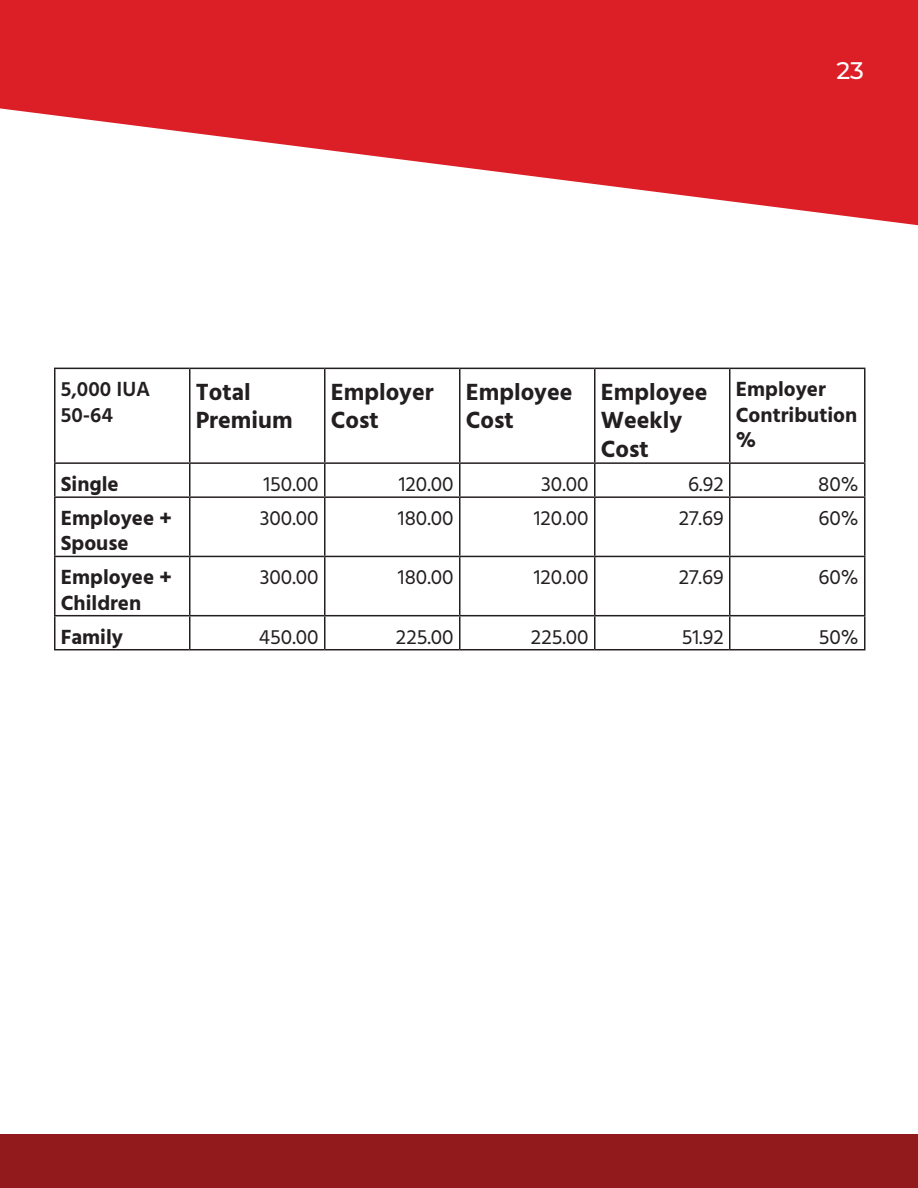
<style>
.page{position:relative;width:918px;height:1188px;background:#fff}
.page>*{position:absolute;margin:0;border:0;box-sizing:border-box;transform-origin:0 0}
.Hind_Body_text{font:700 24px/28.8px "Hind";color:#231f20}
.t1{font:500 24px "Montserrat";color:#fff}
.Hind_Body_text-2{font:21px "Hind";color:#231f20}
.Hind_Body_text-3{font:700 21px/25.2px "Hind";color:#231f20}
.Hind_Body_text-4{font:600 21px "Hind";color:#231f20}
</style>
<div class="page">
<svg style="left:0;top:0;width:918px;height:226px;fill:#dc1f27"></svg>
<div style="left:0;top:0;width:227px;height:108px;background:#dc1f27"></div>
<div style="left:0;top:1134px;width:918px;height:54px;background:#92191c"></div>
<hr style="left:54px;top:368px;width:136px;height:1px;background:#231f20">
<hr style="left:54px;top:369px;width:2px;height:93px;background:#231f20">
<hr style="left:190px;top:368px;width:135px;height:1px;background:#231f20">
<hr style="left:189px;top:369px;width:1px;height:93px;background:#231f20">
<hr style="left:325px;top:368px;width:135px;height:1px;background:#231f20">
<hr style="left:324px;top:369px;width:2px;height:93px;background:#231f20">
<hr style="left:460px;top:368px;width:135px;height:1px;background:#231f20">
<hr style="left:459px;top:369px;width:1px;height:93px;background:#231f20">
<hr style="left:595px;top:368px;width:135px;height:1px;background:#231f20">
<hr style="left:594px;top:369px;width:2px;height:93px;background:#231f20">
<hr style="left:730px;top:368px;width:136px;height:1px;background:#231f20">
<hr style="left:729px;top:369px;width:1px;height:93px;background:#231f20">
<hr style="left:864px;top:369px;width:2px;height:93px;background:#231f20">
<hr style="left:54px;top:462px;width:136px;height:2px;background:#231f20">
<hr style="left:54px;top:464px;width:2px;height:32px;background:#231f20">
<hr style="left:190px;top:462px;width:135px;height:2px;background:#231f20">
<hr style="left:189px;top:464px;width:1px;height:32px;background:#231f20">
<hr style="left:325px;top:462px;width:135px;height:2px;background:#231f20">
<hr style="left:324px;top:464px;width:2px;height:32px;background:#231f20">
<hr style="left:460px;top:462px;width:135px;height:2px;background:#231f20">
<hr style="left:459px;top:464px;width:1px;height:32px;background:#231f20">
<hr style="left:595px;top:462px;width:135px;height:2px;background:#231f20">
<hr style="left:594px;top:464px;width:2px;height:32px;background:#231f20">
<hr style="left:730px;top:462px;width:136px;height:2px;background:#231f20">
<hr style="left:729px;top:464px;width:1px;height:32px;background:#231f20">
<hr style="left:864px;top:464px;width:2px;height:32px;background:#231f20">
<hr style="left:54px;top:496px;width:136px;height:2px;background:#231f20">
<hr style="left:54px;top:498px;width:2px;height:58px;background:#231f20">
<hr style="left:190px;top:496px;width:135px;height:2px;background:#231f20">
<hr style="left:189px;top:498px;width:1px;height:58px;background:#231f20">
<hr style="left:325px;top:496px;width:135px;height:2px;background:#231f20">
<hr style="left:324px;top:498px;width:2px;height:58px;background:#231f20">
<hr style="left:460px;top:496px;width:135px;height:2px;background:#231f20">
<hr style="left:459px;top:498px;width:1px;height:58px;background:#231f20">
<hr style="left:595px;top:496px;width:135px;height:2px;background:#231f20">
<hr style="left:594px;top:498px;width:2px;height:58px;background:#231f20">
<hr style="left:730px;top:496px;width:136px;height:2px;background:#231f20">
<hr style="left:729px;top:498px;width:1px;height:58px;background:#231f20">
<hr style="left:864px;top:498px;width:2px;height:58px;background:#231f20">
<hr style="left:54px;top:556px;width:136px;height:1px;background:#231f20">
<hr style="left:54px;top:557px;width:2px;height:58px;background:#231f20">
<hr style="left:190px;top:556px;width:135px;height:1px;background:#231f20">
<hr style="left:189px;top:557px;width:1px;height:58px;background:#231f20">
<hr style="left:325px;top:556px;width:135px;height:1px;background:#231f20">
<hr style="left:324px;top:557px;width:2px;height:58px;background:#231f20">
<hr style="left:460px;top:556px;width:135px;height:1px;background:#231f20">
<hr style="left:459px;top:557px;width:1px;height:58px;background:#231f20">
<hr style="left:595px;top:556px;width:135px;height:1px;background:#231f20">
<hr style="left:594px;top:557px;width:2px;height:58px;background:#231f20">
<hr style="left:730px;top:556px;width:136px;height:1px;background:#231f20">
<hr style="left:729px;top:557px;width:1px;height:58px;background:#231f20">
<hr style="left:864px;top:557px;width:2px;height:58px;background:#231f20">
<hr style="left:54px;top:615px;width:136px;height:1px;background:#231f20">
<hr style="left:54px;top:616px;width:2px;height:33px;background:#231f20">
<hr style="left:190px;top:615px;width:135px;height:1px;background:#231f20">
<hr style="left:189px;top:616px;width:1px;height:33px;background:#231f20">
<hr style="left:325px;top:615px;width:135px;height:1px;background:#231f20">
<hr style="left:324px;top:616px;width:2px;height:33px;background:#231f20">
<hr style="left:460px;top:615px;width:135px;height:1px;background:#231f20">
<hr style="left:459px;top:616px;width:1px;height:33px;background:#231f20">
<hr style="left:595px;top:615px;width:135px;height:1px;background:#231f20">
<hr style="left:594px;top:616px;width:2px;height:33px;background:#231f20">
<hr style="left:730px;top:615px;width:136px;height:1px;background:#231f20">
<hr style="left:729px;top:616px;width:1px;height:33px;background:#231f20">
<hr style="left:864px;top:616px;width:2px;height:33px;background:#231f20">
<hr style="left:54px;top:649px;width:136px;height:1px;background:#231f20">
<hr style="left:190px;top:649px;width:135px;height:1px;background:#231f20">
<hr style="left:325px;top:649px;width:135px;height:1px;background:#231f20">
<hr style="left:460px;top:649px;width:135px;height:1px;background:#231f20">
<hr style="left:595px;top:649px;width:135px;height:1px;background:#231f20">
<hr style="left:730px;top:649px;width:136px;height:1px;background:#231f20">
<p class="t1" style="left:836px;top:53px;width:29px">23</p>
<p class="Hind_Body_text-4" style="left:61px;top:375px;width:91px">5,000 IUA</p>
<p class="Hind_Body_text-4" style="left:61px;top:400px;width:54px">50-64</p>
<p class="Hind_Body_text" style="left:196px;top:377px;width:56px">Total</p>
<p class="Hind_Body_text" style="left:196px;top:406px;width:98px">Premium</p>
<p class="Hind_Body_text" style="left:331px;top:377px;width:105px">Employer</p>
<p class="Hind_Body_text" style="left:331px;top:406px;width:50px">Cost</p>
<p class="Hind_Body_text" style="left:466px;top:377px;width:108px">Employee<br>Cost</p>
<p class="Hind_Body_text" style="left:601px;top:377px;width:108px">Employee</p>
<p class="Hind_Body_text" style="left:601px;top:406px;width:83px">Weekly</p>
<p class="Hind_Body_text" style="left:601px;top:434px;width:50px">Cost</p>
<p class="Hind_Body_text-3" style="left:736px;top:377px;width:92px">Employer</p>
<p class="Hind_Body_text-3" style="left:736px;top:402px;width:123px">Contribution %</p>
<p class="Hind_Body_text-3" style="left:61px;top:471px;width:60px">Single</p>
<p class="Hind_Body_text-2" style="left:264px;top:470px;width:57px">150.00</p>
<p class="Hind_Body_text-2" style="left:399px;top:470px;width:56px">120.00</p>
<p class="Hind_Body_text-2" style="left:541px;top:470px;width:49px">30.00</p>
<p class="Hind_Body_text-2" style="left:688px;top:470px;width:37px">6.92</p>
<p class="Hind_Body_text-2" style="left:818px;top:470px;width:42px">80%</p>
<p class="Hind_Body_text-3" style="left:61px;top:505px;width:113px">Employee +<br>Spouse</p>
<p class="Hind_Body_text-2" style="left:260px;top:504px;width:60px">300.00</p>
<p class="Hind_Body_text-2" style="left:398px;top:504px;width:57px">180.00</p>
<p class="Hind_Body_text-2" style="left:534px;top:504px;width:56px">120.00</p>
<p class="Hind_Body_text-2" style="left:679px;top:504px;width:46px">27.69</p>
<p class="Hind_Body_text-2" style="left:818px;top:504px;width:42px">60%</p>
<p class="Hind_Body_text-3" style="left:61px;top:565px;width:113px">Employee +<br>Children</p>
<p class="Hind_Body_text-2" style="left:260px;top:563px;width:60px">300.00</p>
<p class="Hind_Body_text-2" style="left:398px;top:563px;width:57px">180.00</p>
<p class="Hind_Body_text-2" style="left:534px;top:563px;width:56px">120.00</p>
<p class="Hind_Body_text-2" style="left:679px;top:563px;width:46px">27.69</p>
<p class="Hind_Body_text-2" style="left:818px;top:563px;width:42px">60%</p>
<p class="Hind_Body_text-3" style="left:61px;top:624px;width:64px">Family</p>
<p class="Hind_Body_text-2" style="left:259px;top:623px;width:61px">450.00</p>
<p class="Hind_Body_text-2" style="left:396px;top:623px;width:59px">225.00</p>
<p class="Hind_Body_text-2" style="left:531px;top:623px;width:59px">225.00</p>
<p class="Hind_Body_text-2" style="left:682px;top:623px;width:43px">51.92</p>
<p class="Hind_Body_text-2" style="left:819px;top:623px;width:41px">50%</p>
</div>
